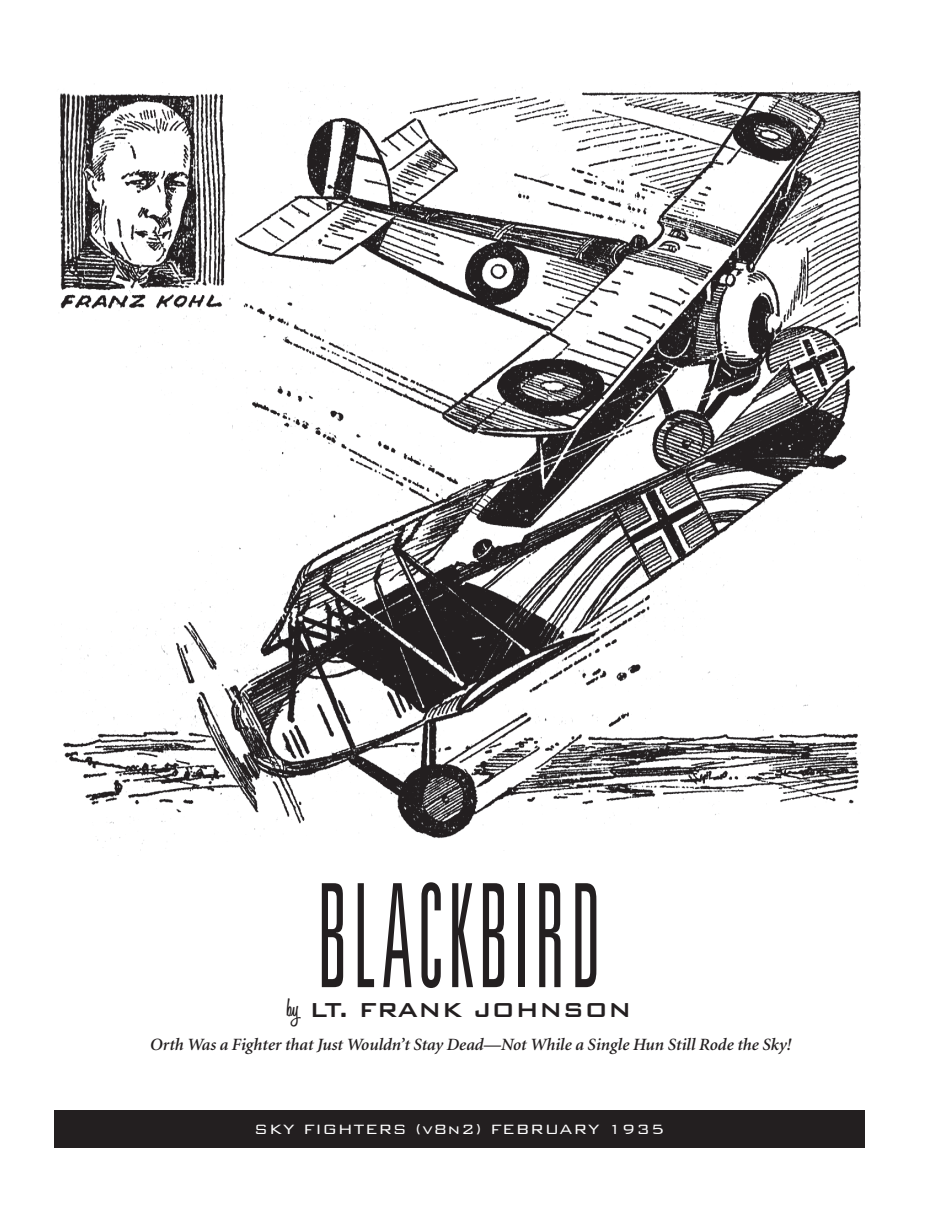
<style>
.page{position:relative;width:932px;height:1215px;background:#fff}
.page>*{position:absolute;margin:0;border:0;box-sizing:border-box;transform-origin:0 0}
.t1{font:300 ultra-condensed 144px "Univers";letter-spacing:.05em;color:#231f20;scale:.65 1}
.t2{font:500 27px "Bank Gothic BT";color:#231f20}
.t3{font:300 18px "Bank Gothic BT";letter-spacing:.04em;color:#fff}
.t4{font:italic 600 17.25px "Minion";color:#231f20}
.s1{font-family:"Honey Script";font-weight:600}
</style>
<div class="page">
<img style="left:58px;top:82px;width:806px;height:774px">
<div style="left:54px;top:1110px;width:810px;height:38px;background:#231f20"></div>
<h1 class="t1" style="left:317px;top:861px;width:439px">BLACKBIRD</h1>
<h2 class="t2" style="left:287px;top:996px;width:346px"><span class="s1">by</span> LT. FRANK JOHNSON</h2>
<p class="t4" style="left:149px;top:1036px;width:642px">Orth Was a Fighter that Just Wouldn’t Stay Dead—Not While a Single Hun Still Rode the Sky!</p>
<p class="t3" style="left:254px;top:1120px;width:411px">SKY FIGHTERS (v8n2) FEBRUARY 1935</p>
</div>
